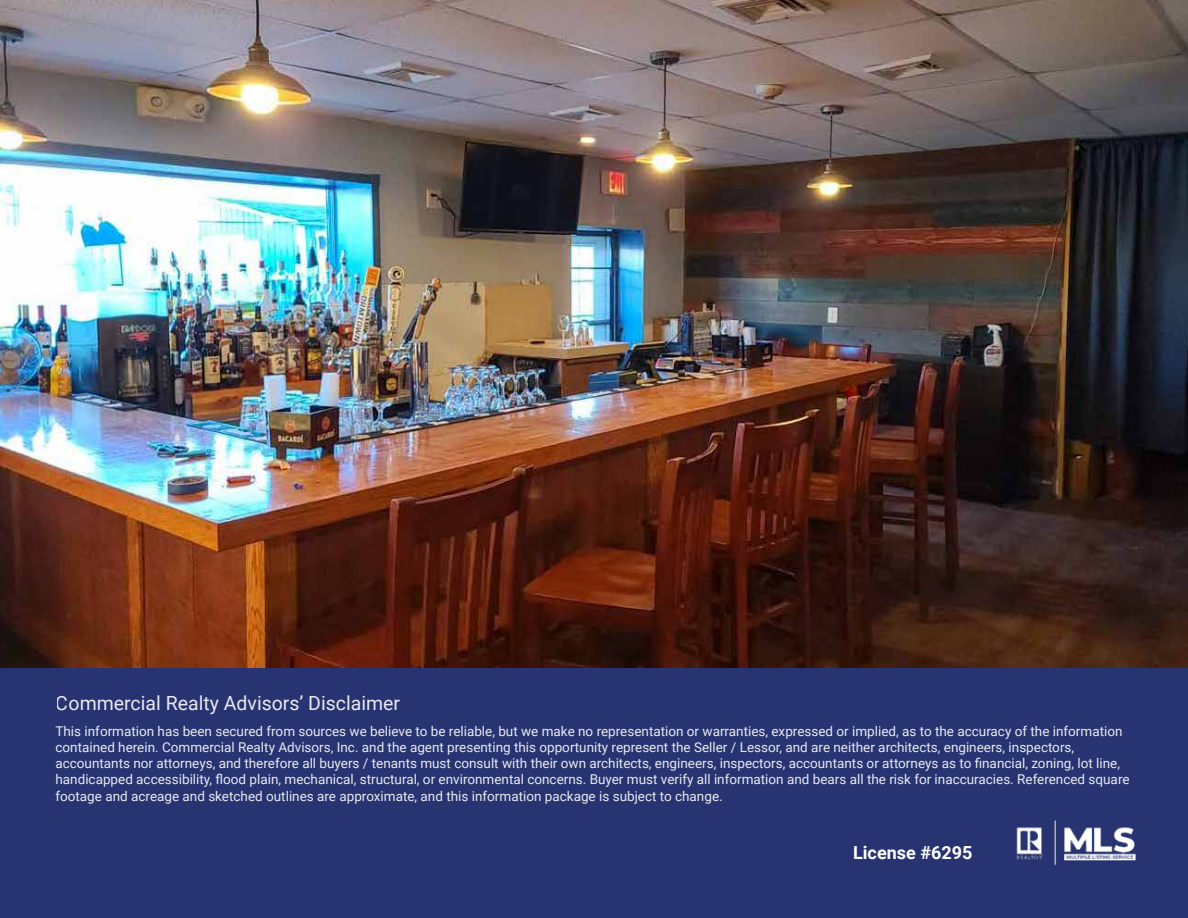
<style>
.page{position:relative;width:1188px;height:918px;background:#fff}
.page>*{position:absolute;margin:0;border:0;box-sizing:border-box;transform-origin:0 0}
.t1{font:19.5px "Roboto";color:#fff}
.t2{font:700 18px "Roboto";color:#fff}
.t3{font:13.5px/16.2px "Roboto";color:#fff}
</style>
<div class="page">
<div style="left:0;top:667px;width:1188px;height:251px;background:#273471"></div>
<img style="left:0;top:0;width:1188px;height:667px">
<img style="left:1016px;top:820px;width:120px;height:46px">
<h1 class="t1" style="left:56px;top:690px;width:346px">Commercial Realty Advisors’ Disclaimer</h1>
<p class="t3" style="left:56px;top:722px;width:1076px">This information has been secured from sources we believe to be reliable, but we make no representation or warranties, expressed or implied, as to the accuracy of the information contained herein. Commercial Realty Advisors, Inc. and the agent presenting this opportunity represent the Seller / Lessor, and are neither architects, engineers, inspectors, accountants nor attorneys, and therefore all buyers / tenants must consult with their own architects, engineers, inspectors, accountants or attorneys as to financial, zoning, lot line, handicapped accessibility, flood plain, mechanical, structural, or environmental concerns. Buyer must verify all information and bears all the risk for inaccuracies. Referenced square footage and acreage and sketched outlines are approximate, and this information package is subject to change.</p>
<h2 class="t2" style="left:853px;top:840px;width:121px">License #6295</h2>
</div>
